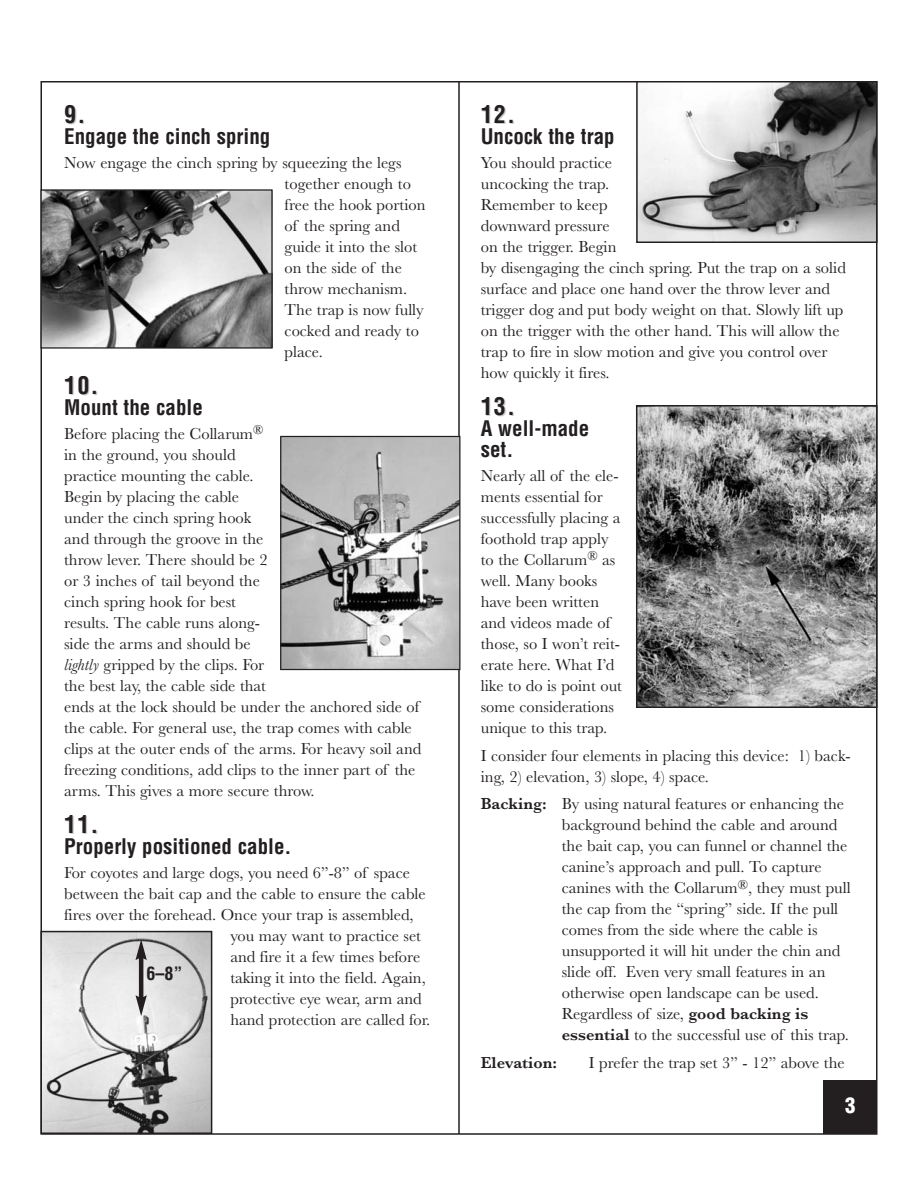
<style>
.page{position:relative;width:918px;height:1188px;background:#fff}
.page>*{position:absolute;margin:0;border:0;box-sizing:border-box;transform-origin:0 0}
.t1{font:700 condensed 24px "Helvetica LT";letter-spacing:.05em;color:#231f20}
.t2{font:700 condensed 21px/21px "Helvetica LT";color:#231f20}
.t3{font:900 condensed 21px "Helvetica LT";color:#fff}
.t4{font:700 condensed 18px "Helvetica LT";color:#231f20}
.t5{font:16.5px/21px "Baskerville";color:#231f20}
.t6{font:600 16.5px "Baskerville";color:#231f20}
.s1{font-style:italic}
.s2{font-weight:600}
</style>
<div class="page">
<div style="left:824px;top:1080px;width:54px;height:54px;background:#231f20"></div>
<hr style="left:458px;top:81px;width:2px;height:1053px;background:#231f20">
<img style="left:43px;top:934px;width:166px;height:197px">
<div style="left:40px;top:931px;width:172px;height:203px;border:2px solid #231f20"></div>
<img style="left:42px;top:191px;width:229px;height:156px">
<div style="left:40px;top:189px;width:233px;height:160px;border:1px solid #231f20"></div>
<img style="left:282px;top:438px;width:176px;height:230px">
<div style="left:280px;top:436px;width:180px;height:234px;border:1px solid #231f20"></div>
<img style="left:639px;top:84px;width:236px;height:156px">
<div style="left:636px;top:81px;width:242px;height:162px;border:2px solid #231f20"></div>
<img style="left:639px;top:408px;width:236px;height:297px">
<div style="left:636px;top:405px;width:242px;height:303px;border:2px solid #231f20"></div>
<hr style="left:139px;top:956px;width:4px;height:43px;background:#231f20">
<svg style="left:136px;top:995px;width:11px;height:21px"></svg>
<svg style="left:136px;top:939px;width:11px;height:21px"></svg>
<h1 class="t1" style="left:64px;top:100px;width:23px">9.</h1>
<p class="t2" style="left:64px;top:126px;width:208px">Engage the cinch spring</p>
<p class="t5" style="left:285px;top:152px;width:142px;text-indent:-220px">Now engage the cinch spring by squeezing the legs together enough to free the hook portion of the spring and guide it into the slot on the side of the throw mechanism.<br>The trap is now fully cocked and ready to place.</p>
<h1 class="t1" style="left:64px;top:371px;width:36px">10.</h1>
<p class="t2" style="left:64px;top:397px;width:140px">Mount the cable</p>
<p class="t5" style="left:64px;top:423px;width:359px">Before placing the Collarum<sup>®<br></sup>in the ground, you should<br>practice mounting the cable.<br>Begin by placing the cable<br>under the cinch spring hook<br>and through the groove in the<br>throw lever. There should be 2<br>or 3 inches of tail beyond the<br>cinch spring hook for best<br>results. The cable runs along-<br>side the arms and should be<br><span class="s1">lightly</span> gripped by the clips. For<br>the best lay, the cable side that<br>ends at the lock should be under the anchored side of the cable. For general use, the trap comes with cable clips at the outer ends of the arms. For heavy soil and freezing conditions, add clips to the inner part of the arms. This gives a more secure throw.</p>
<h1 class="t1" style="left:64px;top:810px;width:36px">11.</h1>
<p class="t2" style="left:64px;top:836px;width:229px">Properly positioned cable.</p>
<p class="t5" style="left:64px;top:862px;width:347px">For coyotes and large dogs, you need 6”-8” of space</p>
<p class="t5" style="left:64px;top:883px;width:363px">between the bait cap and the cable to ensure the cable</p>
<p class="t5" style="left:64px;top:904px;width:351px">fires over the forehead. Once your trap is assembled,</p>
<p class="t5" style="left:230px;top:925px;width:192px">you may want to practice set</p>
<p class="t5" style="left:230px;top:946px;width:191px">and fire it a few times before</p>
<p class="t5" style="left:230px;top:967px;width:197px">taking it into the field. Again,</p>
<p class="t5" style="left:230px;top:988px;width:193px">protective eye wear, arm and</p>
<p class="t5" style="left:230px;top:1009px;width:201px">hand protection are called for.</p>
<p class="t4" style="left:147px;top:963px;width:37px">6–8”</p>
<h1 class="t1" style="left:481px;top:100px;width:36px">12.</h1>
<p class="t2" style="left:481px;top:126px;width:136px">Uncock the trap</p>
<p class="t5" style="left:481px;top:152px;width:367px">You should practice<br>uncocking the trap.<br>Remember to keep<br>downward pressure<br>on the trigger. Begin<br>by disengaging the cinch spring. Put the trap on a solid surface and place one hand over the throw lever and trigger dog and put body weight on that. Slowly lift up on the trigger with the other hand. This will allow the trap to fire in slow motion and give you control over how quickly it fires.</p>
<h1 class="t1" style="left:481px;top:392px;width:36px">13.</h1>
<p class="t2" style="left:481px;top:418px;width:110px">A well-made set.</p>
<p class="t5" style="left:481px;top:465px;width:143px">Nearly all of the ele&shy;ments essential for successfully placing a foothold trap apply to the Collarum<sup>®</sup> as well. Many books have been written and videos made of those, so I won’t reit&shy;erate here. What I’d like to do is point out some considerations unique to this trap.</p>
<p class="t5" style="left:481px;top:744px;width:371px">I consider four elements in placing this device: 1) back&shy;ing, 2) elevation, 3) slope, 4) space.</p>
<p class="t5" style="left:562px;top:793px;width:291px;text-indent:-81px"><span class="s2">Backing:</span> By using natural features or enhancing the background behind the cable and around the bait cap, you can funnel or channel the canine’s approach and pull. To capture canines with the Collarum<sup>®</sup>, they must pull the cap from the “spring” side. If the pull comes from the side where the cable is unsupported it will hit under the chin and slide off. Even very small features in an otherwise open landscape can be used.<br>Regardless of size, <span class="s2">good backing is essential</span> to the successful use of this trap.</p>
<p class="t6" style="left:481px;top:1053px;width:78px">Elevation:</p>
<p class="t5" style="left:589px;top:1052px;width:258px">I prefer the trap set 3” - 12” above the</p>
<p class="t3" style="left:845px;top:1093px;width:12px">3</p>
</div>
